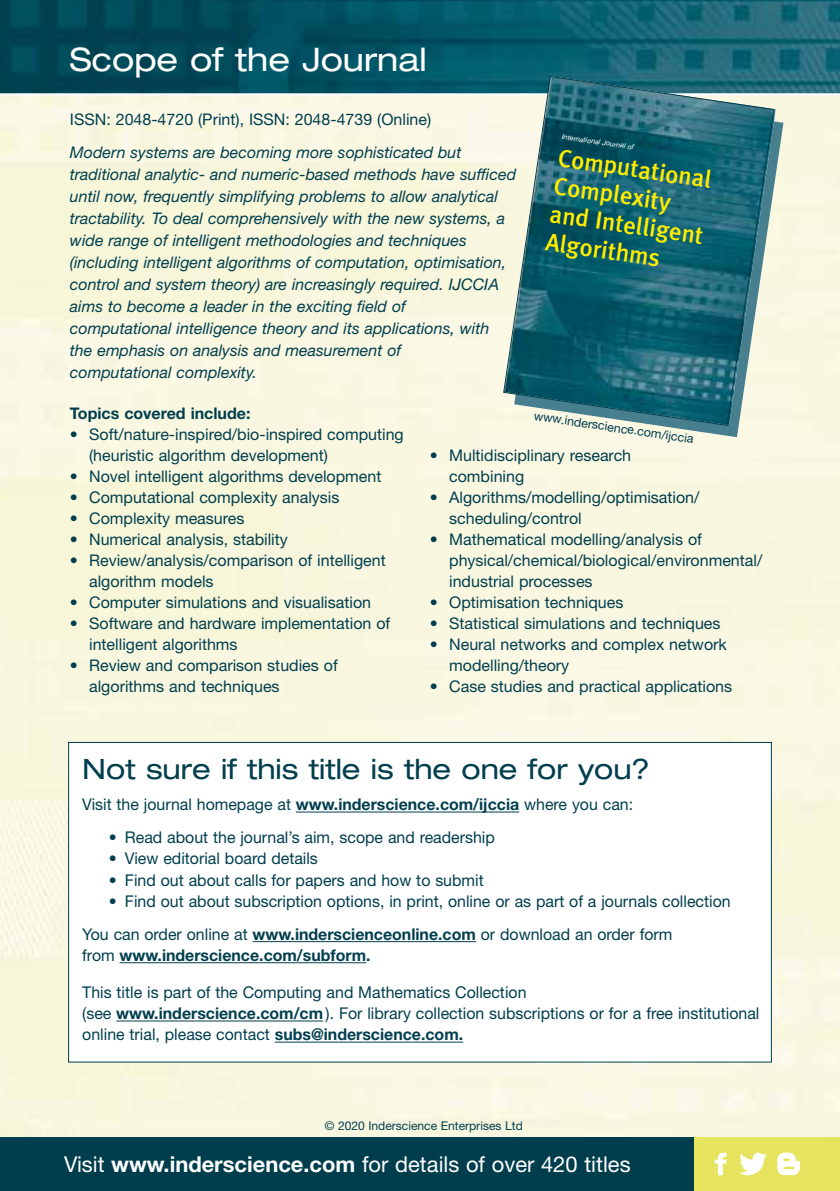
<style>
.page{position:relative;width:840px;height:1191px;background:#fff}
.page>*{position:absolute;margin:0;border:0;box-sizing:border-box;transform-origin:0 0}
.t1{font:expanded 32.4px "Helvetica Neue";color:#fff}
.t2{font:expanded 28px "Helvetica Neue";color:#003e4e}
.t3{font:500 24.8px/28.2px "Meta Plus";color:#ffec00}
.t4{font:21.8px "Helvetica Neue";color:#fff}
.t5{font:16.2px/21.2px "Helvetica Neue";color:#003e4e}
.t6{font:700 16.2px "Helvetica Neue";color:#003e4e}
.t7{font:16px/21px "Helvetica Neue";color:#003e4e}
.t8{font:italic 16px/22px "Helvetica Neue";color:#003e4e}
.t9{font:700 16px "Helvetica Neue";color:#003e4e}
.t10{font:12.4px "Helvetica Neue";color:#003e4e}
.t11{font:12px "Helvetica Neue";color:#003e4e}
.t12{font:italic 7px "Helvetica Neue";color:#fff}
.s1{font-weight:700}
.s2{font-weight:400}
</style>
<div class="page">
<div style="left:0;top:95px;width:839px;height:1042px;background:#f9f7e0"></div>
<img style="left:0;top:0;width:839px;height:93px">
<div style="left:0;top:1137px;width:694px;height:54px;background:#003e4e"></div>
<div style="left:694px;top:1137px;width:145px;height:54px;background:#e6e35f"></div>
<div style="left:69px;top:743px;width:701px;height:318px;background:#fff"></div>
<hr style="left:296px;top:811px;width:223px;height:1px;background:#003e4e">
<hr style="left:252px;top:941px;width:223px;height:1px;background:#003e4e">
<hr style="left:119px;top:962px;width:247px;height:1px;background:#003e4e">
<hr style="left:116px;top:1020px;width:207px;height:1px;background:#003e4e">
<hr style="left:275px;top:1041px;width:188px;height:1px;background:#003e4e">
<svg style="left:714px;top:1152px;width:12px;height:23px"></svg>
<svg style="left:739px;top:1152px;width:27px;height:23px"></svg>
<svg style="left:777px;top:1152px;width:22px;height:23px"></svg>
<svg style="left:514px;top:90px;width:269px;height:347px;background:#e2e7d7"></svg>
<svg style="left:502px;top:75px;width:272px;height:351px;background:#397884"></svg>
<h1 class="t1" style="left:70px;top:40px;width:358px">Scope of the Journal</h1>
<p class="t7" style="left:70px;top:109px;width:362px">ISSN: 2048-4720 (Print), ISSN: 2048-4739 (Online)</p>
<p class="t8" style="left:70px;top:141px;width:447px">Modern systems are becoming more sophisticated but traditional analytic- and numeric-based methods have sufficed until now, frequently simplifying problems to allow analytical tractability. To deal comprehensively with the new systems, a wide range of intelligent methodologies and techniques (including intelligent algorithms of computation, optimisation, control and system theory) are increasingly required. IJCCIA aims to become a leader in the exciting field of<br>computational intelligence theory and its applications, with<br>the emphasis on analysis and measurement of<br>computational complexity.</p>
<p class="t12" style="left:562px;top:132px;width:74px;rotate:8deg">International Journal of</p>
<h3 class="t3" style="left:559px;top:143px;width:157px;rotate:8deg">Computational<br>Complexity and Intelligent<br>Algorithms</h3>
<p class="t9" style="left:70px;top:404px;width:182px">Topics covered include:</p>
<p class="t7" style="left:89px;top:424px;width:316px;text-indent:-19px">• Soft/nature-inspired/bio-inspired computing (heuristic algorithm development)</p>
<p class="t7" style="left:70px;top:466px;width:313px">• Novel intelligent algorithms development</p>
<p class="t7" style="left:70px;top:487px;width:271px">• Computational complexity analysis</p>
<p class="t7" style="left:70px;top:508px;width:176px">• Complexity measures</p>
<p class="t7" style="left:70px;top:529px;width:219px">• Numerical analysis, stability</p>
<p class="t7" style="left:89px;top:550px;width:298px;text-indent:-19px">• Review/analysis/comparison of intelligent algorithm models</p>
<p class="t7" style="left:70px;top:592px;width:302px">• Computer simulations and visualisation</p>
<p class="t7" style="left:89px;top:613px;width:302px;text-indent:-19px">• Software and hardware implementation of intelligent algorithms</p>
<p class="t7" style="left:89px;top:655px;width:250px;text-indent:-19px">• Review and comparison studies of algorithms and techniques</p>
<p class="t10" style="left:534px;top:408px;width:163px;rotate:8deg">www.inderscience.com/ijccia</p>
<p class="t7" style="left:449px;top:445px;width:183px;text-indent:-19px">• Multidisciplinary research combining</p>
<p class="t7" style="left:449px;top:487px;width:252px;text-indent:-19px">• Algorithms/modelling/optimisation/ scheduling/control</p>
<p class="t7" style="left:449px;top:529px;width:314px;text-indent:-19px">• Mathematical modelling/analysis of physical/chemical/biological/environmental/ industrial processes</p>
<p class="t7" style="left:429px;top:592px;width:195px">• Optimisation techniques</p>
<p class="t7" style="left:429px;top:613px;width:292px">• Statistical simulations and techniques</p>
<p class="t7" style="left:449px;top:634px;width:279px;text-indent:-19px">• Neural networks and complex network modelling/theory</p>
<p class="t7" style="left:429px;top:676px;width:303px">• Case studies and practical applications</p>
<h2 class="t2" style="left:82px;top:752px;width:569px">Not sure if this title is the one for you?</h2>
<p class="t5" style="left:82px;top:793px;width:552px">Visit the journal homepage at <span class="s1">www.inderscience.com/ijccia</span> where you can:</p>
<p class="t5" style="left:109px;top:826px;width:387px">• Read about the journal’s aim, scope and readership</p>
<p class="t5" style="left:109px;top:848px;width:210px">• View editorial board details</p>
<p class="t5" style="left:109px;top:869px;width:376px">• Find out about calls for papers and how to submit</p>
<p class="t5" style="left:82px;top:884px;width:649px;line-height:33.2px;text-indent:27px">• Find out about subscription options, in print, online or as part of a journals collection<br>You can order online at <span class="s1">www.inderscienceonline.com</span> or download an order form</p>
<p class="t6" style="left:82px;top:945px;width:290px"><span class="s2">from</span> www.inderscience.com/subform.</p>
<p class="t5" style="left:82px;top:981px;width:678px">This title is part of the Computing and Mathematics Collection<br>(see <span class="s1">www.inderscience.com/cm</span>). For library collection subscriptions or for a free institutional online trial, please contact <span class="s1">subs@inderscience.com.</span></p>
<p class="t11" style="left:324px;top:1119px;width:199px">© 2020 Inderscience Enterprises Ltd</p>
<h3 class="t4" style="left:64px;top:1151px;width:568px">Visit <span class="s1">www.inderscience.com</span> for details of over 420 titles</h3>
</div>
